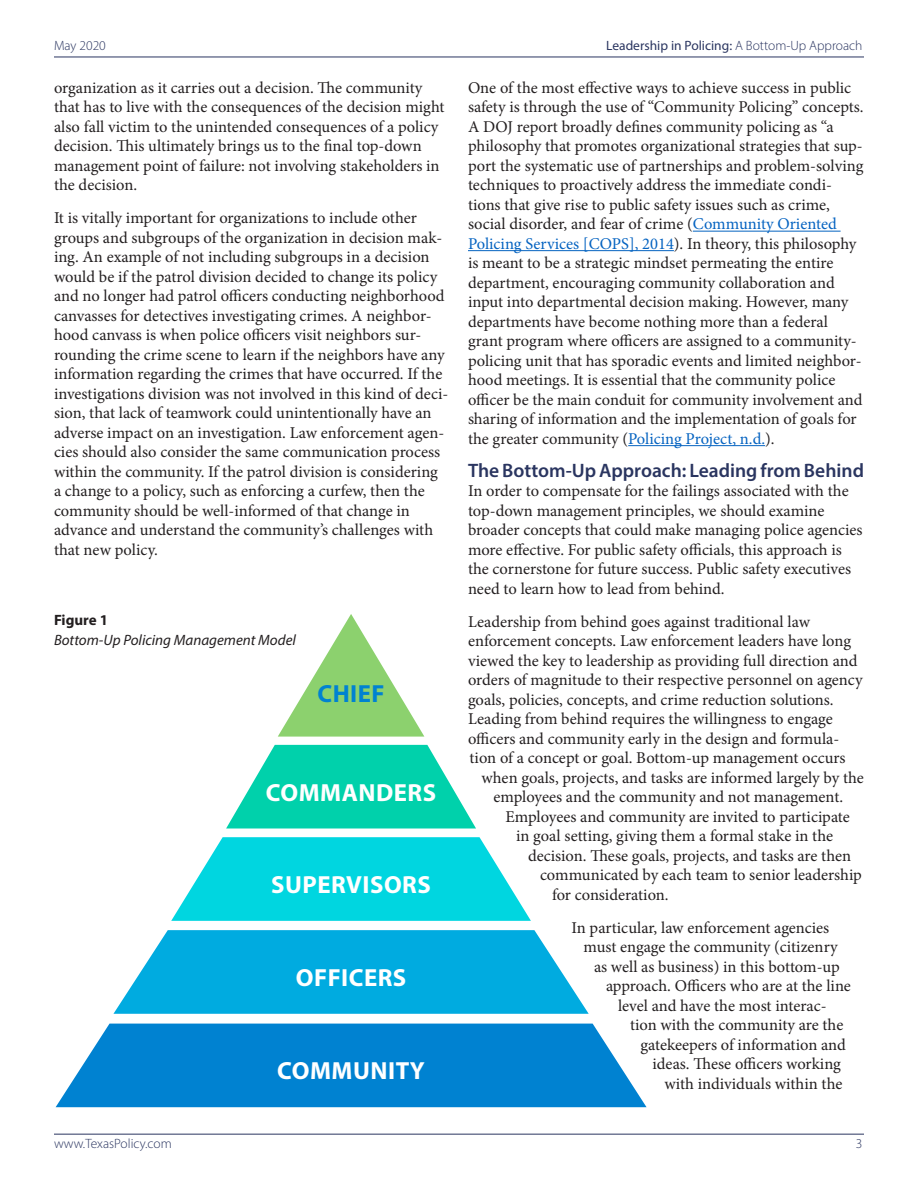
<style>
.page{position:relative;width:918px;height:1188px;background:#fff}
.page>*{position:absolute;margin:0;border:0;box-sizing:border-box;transform-origin:0 0}
.t1{font:700 24.75px "Myriad Pro";letter-spacing:.02em;color:#fff}
.t2{font:700 24.75px "Myriad Pro";letter-spacing:.02em;color:#0082d1}
.Section_Heading{font:600 19.5px "Myriad Pro";color:#2a3560}
.Copy{font:16.5px/19.5px "Minion Pro";color:#231f20}
.Table_Label{font:italic 15px/19.5px "Myriad Pro";color:#231f20}
.t3{font:13.5px "Myriad Pro";color:#2a3560}
.t4{font:300 13.5px "Myriad Pro";color:#2a3560}
.s1{font-weight:300}
.s2{color:#0563c1}
.s3{font-weight:700;font-style:normal}
</style>
<div class="page">
<hr style="left:54px;top:1134px;width:810px;height:1px;background:#2a3560">
<hr style="left:54px;top:57px;width:810px;height:1px;background:#2a3560">
<hr style="left:693px;top:231px;width:148px;height:1px;background:#0563c1">
<hr style="left:468px;top:250px;width:206px;height:1px;background:#0563c1">
<hr style="left:628px;top:445px;width:137px;height:1px;background:#0563c1">
<svg style="left:56px;top:1024px;width:591px;height:83px;background:#178dd5"></svg>
<svg style="left:113px;top:930px;width:476px;height:84px;background:#1eb5e3"></svg>
<svg style="left:171px;top:837px;width:360px;height:84px;background:#25dce4"></svg>
<svg style="left:226px;top:745px;width:250px;height:84px"></svg>
<svg style="left:278px;top:614px;width:146px;height:123px"></svg>
<p class="t4" style="left:54px;top:37px;width:53px">May 2020</p>
<p class="t3" style="left:606px;top:37px;width:258px">Leadership in Policing: <span class="s1">A Bottom-Up Approach</span></p>
<p class="Copy" style="left:54px;top:78px;width:392px">organization as it carries out a decision. The community that has to live with the consequences of the decision might also fall victim to the unintended consequences of a policy decision. This ultimately brings us to the final top-down management point of failure: not involving stakeholders in the decision.</p>
<p class="Copy" style="left:54px;top:209px;width:396px">It is vitally important for organizations to include other groups and subgroups of the organization in decision mak&shy;ing. An example of not including subgroups in a decision would be if the patrol division decided to change its policy and no longer had patrol officers conducting neighborhood canvasses for detectives investigating crimes. A neighbor&shy;hood canvass is when police officers visit neighbors sur&shy;rounding the crime scene to learn if the neighbors have any information regarding the crimes that have occurred. If the investigations division was not involved in this kind of deci&shy;sion, that lack of teamwork could unintentionally have an adverse impact on an investigation. Law enforcement agen&shy;cies should also consider the same communication process within the community. If the patrol division is considering a change to a policy, such as enforcing a curfew, then the community should be well-informed of that change in advance and understand the community’s challenges with that new policy.</p>
<p class="Copy" style="left:468px;top:78px;width:397px">One of the most effective ways to achieve success in public safety is through the use of “Community Policing” concepts.<br>A DOJ report broadly defines community policing as “a philosophy that promotes organizational strategies that sup&shy;port the systematic use of partnerships and problem-solving techniques to proactively address the immediate condi&shy;tions that give rise to public safety issues such as crime, social disorder, and fear of crime (<span class="s2">Community Oriented Policing Services [COPS], 2014</span>). In theory, this philosophy is meant to be a strategic mindset permeating the entire department, encouraging community collaboration and input into departmental decision making. However, many departments have become nothing more than a federal grant program where officers are assigned to a community&shy;policing unit that has sporadic events and limited neighbor&shy;hood meetings. It is essential that the community police officer be the main conduit for community involvement and sharing of information and the implementation of goals for the greater community (<span class="s2">Policing Project, n.d.</span>).</p>
<p class="Section_Heading" style="left:468px;top:458px;width:398px">The Bottom-Up Approach: Leading from Behind</p>
<p class="Copy" style="left:468px;top:482px;width:396px">In order to compensate for the failings associated with the top-down management principles, we should examine broader concepts that could make managing police agencies more effective. For public safety officials, this approach is the cornerstone for future success. Public safety executives need to learn how to lead from behind.</p>
<p class="Copy" style="left:468px;top:612px;width:343px">Leadership from behind goes against traditional law</p>
<p class="Copy" style="left:468px;top:632px;width:385px">enforcement concepts. Law enforcement leaders have long</p>
<p class="Copy" style="left:468px;top:651px;width:391px">viewed the key to leadership as providing full direction and</p>
<p class="Copy" style="left:468px;top:671px;width:396px">orders of magnitude to their respective personnel on agency</p>
<p class="Copy" style="left:468px;top:690px;width:367px">goals, policies, concepts, and crime reduction solutions.</p>
<p class="Copy" style="left:468px;top:710px;width:366px">Leading from behind requires the willingness to engage</p>
<p class="Copy" style="left:468px;top:729px;width:373px">officers and community early in the design and formula-</p>
<p class="Copy" style="left:470px;top:749px;width:378px">tion of a concept or goal. Bottom-up management occurs</p>
<p class="Copy" style="left:482px;top:768px;width:384px">when goals, projects, and tasks are informed largely by the</p>
<p class="Copy" style="left:494px;top:788px;width:351px">employees and the community and not management.</p>
<p class="Copy" style="left:506px;top:807px;width:346px">Employees and community are invited to participate</p>
<p class="Copy" style="left:516px;top:827px;width:319px">in goal setting, giving them a formal stake in the</p>
<p class="Copy" style="left:528px;top:846px;width:325px">decision. These goals, projects, and tasks are then</p>
<p class="Copy" style="left:540px;top:866px;width:323px">communicated by each team to senior leadership</p>
<p class="Copy" style="left:552px;top:885px;width:118px">for consideration.</p>
<p class="Copy" style="left:572px;top:918px;width:259px">In particular, law enforcement agencies</p>
<p class="Copy" style="left:584px;top:938px;width:256px">must engage the community (citizenry</p>
<p class="Copy" style="left:594px;top:957px;width:247px">as well as business) in this bottom-up</p>
<p class="Copy" style="left:606px;top:977px;width:246px">approach. Officers who are at the line</p>
<p class="Copy" style="left:618px;top:996px;width:210px">level and have the most interac-</p>
<p class="Copy" style="left:630px;top:1016px;width:215px">tion with the community are the</p>
<p class="Copy" style="left:640px;top:1035px;width:207px">gatekeepers of information and</p>
<p class="Copy" style="left:652px;top:1055px;width:190px">ideas. These officers working</p>
<p class="Copy" style="left:664px;top:1074px;width:179px">with individuals within the</p>
<p class="Table_Label" style="left:54px;top:610px;width:243px"><span class="s3">Figure 1<br></span>Bottom-Up Policing Management Model</p>
<p class="t2" style="left:318px;top:677px;width:69px">CHIEF</p>
<p class="t1" style="left:266px;top:776px;width:172px">COMMANDERS</p>
<p class="t1" style="left:271px;top:869px;width:161px">SUPERVISORS</p>
<p class="t1" style="left:296px;top:962px;width:112px">OFFICERS</p>
<p class="t1" style="left:277px;top:1055px;width:149px">COMMUNITY</p>
<p class="t4" style="left:54px;top:1135px;width:119px">www.TexasPolicy.com</p>
<p class="t4" style="left:856px;top:1135px;width:8px">3</p>
</div>
